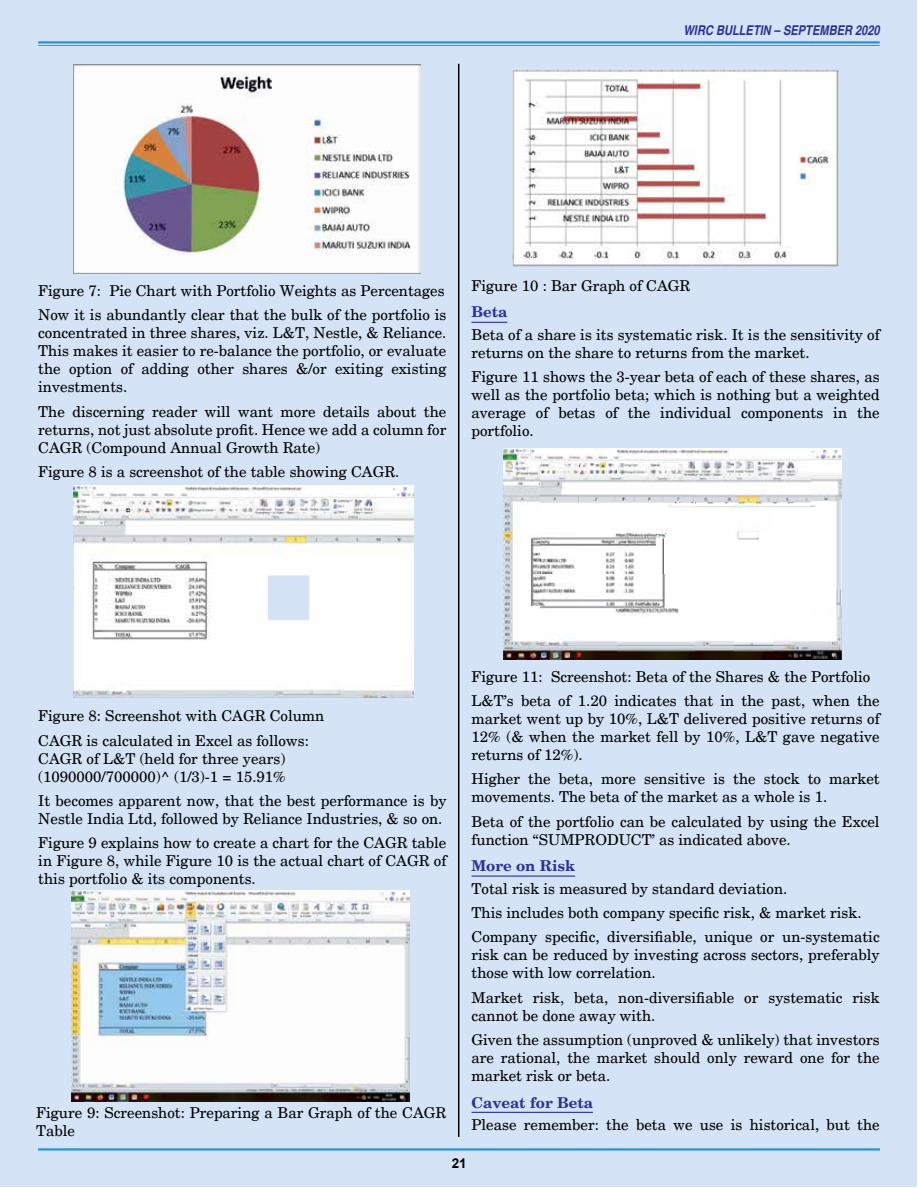
<style>
.page{position:relative;width:918px;height:1188px;background:#fff}
.page>*{position:absolute;margin:0;border:0;box-sizing:border-box;transform-origin:0 0}
.t1{font:15px/18px "New Century Schlbk";color:#000}
.t2{font:700 15px "New Century Schlbk";color:#2e3092}
.t3{font:italic 700 condensed 13.5px "Helvetica";color:#2e3092}
.t4{font:700 13.5px "Helvetica";color:#000}
</style>
<div class="page">
<div style="left:1px;top:1px;width:916px;height:1186px;background:#d4e3f5"></div>
<hr style="left:38px;top:1148px;width:842px;height:3px;background:#2b93d1">
<hr style="left:38px;top:41px;width:842px;height:3px;background:#2b93d1">
<hr style="left:38px;top:45px;width:842px;height:1px;background:#2b93d1">
<hr style="left:472px;top:322px;width:35px;height:1px;background:#2e3092">
<img style="left:73px;top:65px;width:347px;height:208px">
<img style="left:74px;top:485px;width:339px;height:212px">
<img style="left:512px;top:69px;width:327px;height:198px">
<img style="left:71px;top:890px;width:338px;height:211px">
<img style="left:504px;top:448px;width:338px;height:211px">
<div style="left:696px;top:533px;width:38px;height:42px;background:#fff"></div>
<div style="left:696px;top:575px;width:38px;height:42px;background:#fff"></div>
<div style="left:734px;top:575px;width:39px;height:42px;background:#fff"></div>
<div style="left:773px;top:533px;width:39px;height:42px;background:#fff"></div>
<div style="left:773px;top:575px;width:39px;height:42px;background:#fff"></div>
<hr style="left:472px;top:876px;width:103px;height:1px;background:#2e3092">
<hr style="left:472px;top:1112px;width:121px;height:1px;background:#2e3092">
<hr style="left:458px;top:64px;width:1px;height:1073px;background:#000">
<p class="t3" style="left:684px;top:22px;width:198px">WIRC BULLETIN – SEPTEMBER 2020</p>
<p class="t1" style="left:38px;top:279px;width:410px;line-height:24.3px">Figure 7: Pie Chart with Portfolio Weights as Percentages<br>Now it is abundantly clear that the bulk of the portfolio is</p>
<p class="t1" style="left:38px;top:324px;width:410px;text-align:justify">concentrated in three shares, viz. L&amp;T, Nestle, &amp; Reliance.<br>This makes it easier to re-balance the portfolio, or evaluate the option of adding other shares &amp;/or exiting existing investments.</p>
<p class="t1" style="left:38px;top:403px;width:410px;text-align:justify">The discerning reader will want more details about the returns, not just absolute profit. Hence we add a column for CAGR (Compound Annual Growth Rate)</p>
<p class="t1" style="left:38px;top:463px;width:363px">Figure 8 is a screenshot of the table showing CAGR.</p>
<p class="t1" style="left:472px;top:277px;width:220px">Figure 10 : Bar Graph of CAGR</p>
<p class="t2" style="left:472px;top:303px;width:37px">Beta</p>
<p class="t1" style="left:472px;top:326px;width:410px">Beta of a share is its systematic risk. It is the sensitivity of returns on the share to returns from the market.</p>
<p class="t1" style="left:471px;top:368px;width:410px;text-align:justify">Figure 11 shows the 3-year beta of each of these shares, as well as the portfolio beta; which is nothing but a weighted average of betas of the individual components in the portfolio.</p>
<p class="t1" style="left:38px;top:704px;width:288px;line-height:24.3px">Figure 8: Screenshot with CAGR Column<br>CAGR is calculated in Excel as follows:</p>
<p class="t1" style="left:38px;top:749px;width:249px">CAGR of L&amp;T (held for three years) (1090000/700000)^ (1/3)-1 = 15.91%</p>
<p class="t1" style="left:38px;top:792px;width:410px">It becomes apparent now, that the best performance is by<br>Nestle India Ltd, followed by Reliance Industries, &amp; so on.</p>
<p class="t1" style="left:38px;top:834px;width:410px;text-align:justify">Figure 9 explains how to create a chart for the CAGR table in Figure 8, while Figure 10 is the actual chart of CAGR of this portfolio &amp; its components.</p>
<p class="t1" style="left:36px;top:1104px;width:412px">Figure 9: Screenshot: Preparing a Bar Graph of the CAGR<br>Table</p>
<p class="t1" style="left:472px;top:664px;width:410px;line-height:24.3px">Figure 11: Screenshot: Beta of the Shares &amp; the Portfolio<br>L&amp;T’s beta of 1.20 indicates that in the past, when the</p>
<p class="t1" style="left:472px;top:710px;width:410px;text-align:justify">market went up by 10%, L&amp;T delivered positive returns of 12% (&amp; when the market fell by 10%, L&amp;T gave negative returns of 12%).</p>
<p class="t1" style="left:472px;top:770px;width:410px">Higher the beta, more sensitive is the stock to market movements. The beta of the market as a whole is 1.</p>
<p class="t1" style="left:472px;top:813px;width:410px">Beta of the portfolio can be calculated by using the Excel function “SUMPRODUCT’ as indicated above.</p>
<p class="t2" style="left:472px;top:856px;width:105px">More on Risk</p>
<p class="t1" style="left:472px;top:876px;width:410px;line-height:24.3px">Total risk is measured by standard deviation.<br>This includes both company specific risk, &amp; market risk.<br>Company specific, diversifiable, unique or un-systematic</p>
<p class="t1" style="left:472px;top:946px;width:410px">risk can be reduced by investing across sectors, preferably those with low correlation.</p>
<p class="t1" style="left:472px;top:988px;width:410px">Market risk, beta, non-diversifiable or systematic risk cannot be done away with.</p>
<p class="t1" style="left:472px;top:1031px;width:410px;text-align:justify">Given the assumption (unproved &amp; unlikely) that investors are rational, the market should only reward one for the market risk or beta.</p>
<p class="t2" style="left:472px;top:1093px;width:123px">Caveat for Beta</p>
<p class="t1" style="left:472px;top:1116px;width:410px">Please remember: the beta we use is historical, but the</p>
<p class="t4" style="left:452px;top:1154px;width:17px">21</p>
</div>
